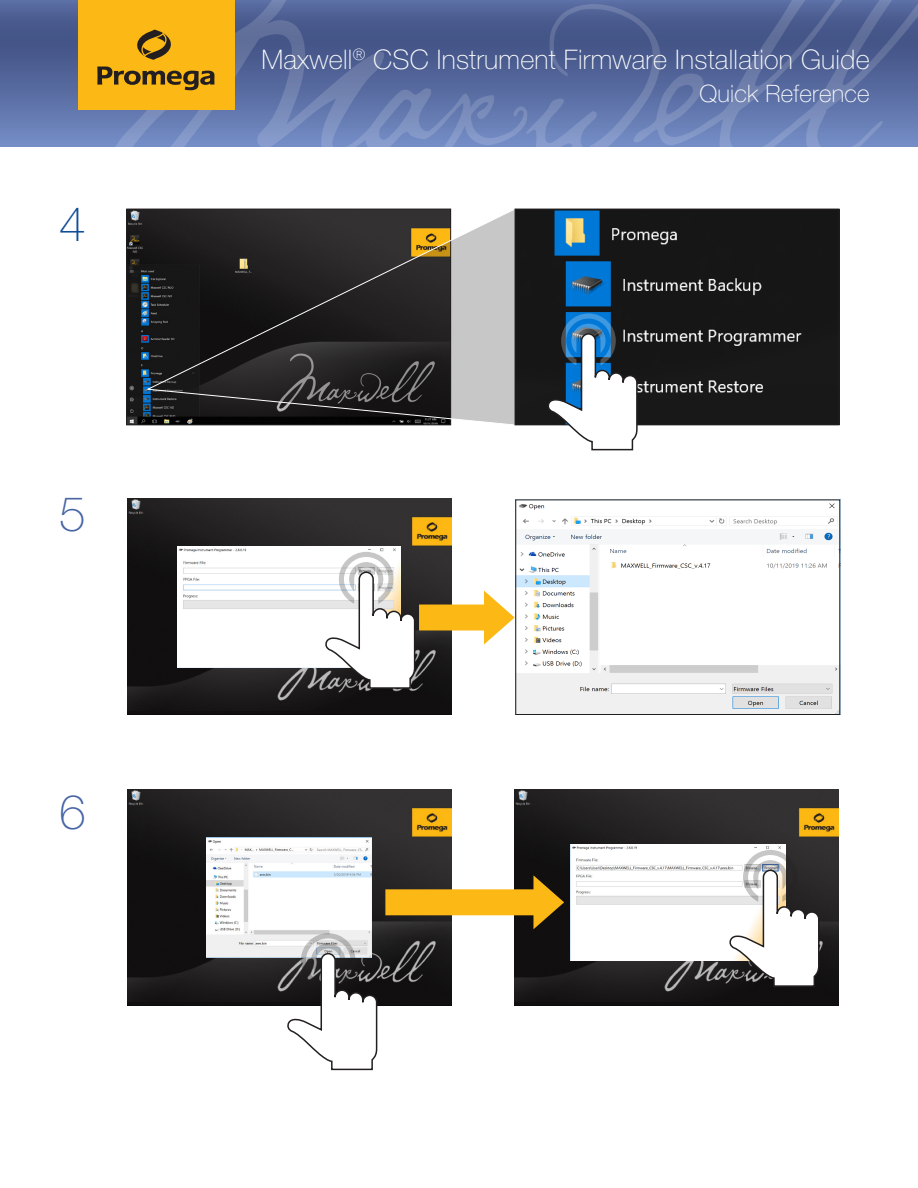
<style>
.page{position:relative;width:918px;height:1188px;background:#fff}
.page>*{position:absolute;margin:0;border:0;box-sizing:border-box;transform-origin:0 0}
.t1{font:100 48px "Helvetica Neue";color:#4765a5}
.t2{font:100 48px "Helvetica Neue";color:#0f4d96}
.t3{font:100 27px "Helvetica Neue";letter-spacing:.01em;color:#fff}
.t4{font:100 24px "Helvetica Neue";letter-spacing:.01em;color:#fff}
</style>
<div class="page">
<svg style="left:0;top:0;width:95px;height:147px;background:#576ba0"></svg>
<svg style="left:95px;top:0;width:270px;height:147px;background:#6175a8"></svg>
<svg style="left:365px;top:0;width:553px;height:147px;background:#5a6da1"></svg>
<div style="left:78px;top:0;width:157px;height:110px;background:#fcb814"></div>
<svg style="left:137px;top:30px;width:34px;height:30px"></svg>
<svg style="left:97px;top:67px;width:117px;height:23px"></svg>
<img style="left:127px;top:790px;width:324px;height:216px">
<img style="left:515px;top:790px;width:324px;height:216px">
<img style="left:206px;top:838px;width:166px;height:120px">
<img style="left:571px;top:844px;width:214px;height:116px">
<img style="left:127px;top:499px;width:324px;height:216px">
<img style="left:177px;top:546px;width:223px;height:121px">
<img style="left:128px;top:211px;width:19px;height:212px">
<img style="left:517px;top:503px;width:321px;height:210px">
<svg style="left:385px;top:875px;width:179px;height:54px"></svg>
<svg style="left:727px;top:850px;width:93px;height:138px"></svg>
<svg style="left:285px;top:933px;width:93px;height:138px"></svg>
<svg style="left:147px;top:208px;width:369px;height:218px;background:#444241"></svg>
<img style="left:517px;top:211px;width:320px;height:212px">
<div style="left:515px;top:209px;width:324px;height:216px;border:1px solid #231f20"></div>
<svg style="left:545px;top:313px;width:93px;height:138px"></svg>
<div style="left:515px;top:500px;width:325px;height:215px;border:1px solid #231f20"></div>
<svg style="left:323px;top:552px;width:192px;height:138px"></svg>
<p class="t2" style="left:59px;top:196px;width:28px">4</p>
<p class="t1" style="left:59px;top:487px;width:28px">5</p>
<p class="t1" style="left:59px;top:785px;width:28px">6</p>
<p class="t3" style="left:261px;top:43px;width:610px">Maxwell<sup>®</sup> CSC Instrument Firmware Installation Guide</p>
<p class="t4" style="left:700px;top:80px;width:172px">Quick Reference</p>
</div>
